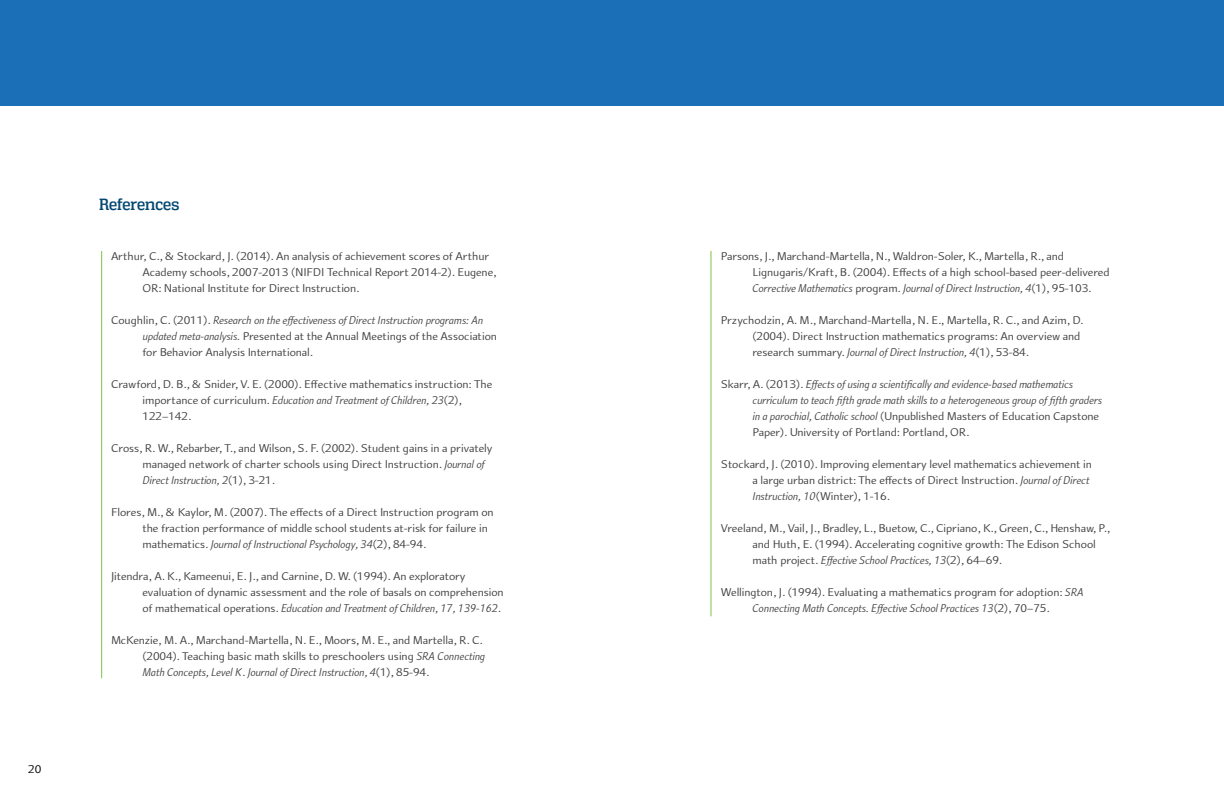
<style>
.page{position:relative;width:1224px;height:792px;background:#fff}
.page>*{position:absolute;margin:0;border:0;box-sizing:border-box;transform-origin:0 0}
.t1{font:16px "Vectipede Rg";color:#034872}
.t2{font:12px/16px "Arum Sans";letter-spacing:-.005em;color:#414042}
.t3{font:italic 12px/16px "Arum Sans";letter-spacing:-.015em;color:#414042}
.t4{font:12px "Arum Sans";color:#000}
.s1{font-style:italic}
.s2{font-style:normal}
</style>
<div class="page">
<div style="left:0;top:0;width:1224px;height:106px;background:#1b6fb7"></div>
<hr style="left:101px;top:251px;width:1px;height:427px;background:#7fc347">
<hr style="left:710px;top:251px;width:1px;height:365px;background:#7fc347">
<p class="t4" style="left:28px;top:762px;width:15px">20</p>
<h1 class="t1" style="left:99px;top:195px;width:82px">References</h1>
<p class="t2" style="left:142px;top:248px;width:355px;text-indent:-32px">Arthur, C., &amp; Stockard, J. (2014). An analysis of achievement scores of Arthur<br>Academy schools, 2007-2013 (NIFDI Technical Report 2014-2). Eugene,<br>OR: National Institute for Direct Instruction.</p>
<p class="t2" style="left:142px;top:312px;width:356px;text-indent:-32px">Coughlin, C. (2011). <span class="s1">Research on the effectiveness of Direct Instruction programs: An updated meta-analysis.</span> Presented at the Annual Meetings of the Association for Behavior Analysis International.</p>
<p class="t2" style="left:142px;top:376px;width:351px;text-indent:-32px">Crawford, D. B., &amp; Snider, V. E. (2000). Effective mathematics instruction: The importance of curriculum. <span class="s1">Education and Treatment of Children, 23</span>(2),<br>122–142.</p>
<p class="t2" style="left:142px;top:440px;width:352px;text-indent:-32px">Cross, R. W., Rebarber, T., and Wilson, S. F. (2002). Student gains in a privately managed network of charter schools using Direct Instruction. <span class="s1">Journal of<br>Direct Instruction, 2</span>(1), 3-21.</p>
<p class="t2" style="left:142px;top:504px;width:353px;text-indent:-32px">Flores, M., &amp; Kaylor, M. (2007). The effects of a Direct Instruction program on the fraction performance of middle school students at-risk for failure in mathematics. <span class="s1">Journal of Instructional Psychology, 34</span>(2), 84-94.</p>
<p class="t2" style="left:142px;top:568px;width:363px;text-indent:-32px">Jitendra, A. K., Kameenui, E. J., and Carnine, D. W. (1994). An exploratory evaluation of dynamic assessment and the role of basals on comprehension of mathematical operations. <span class="s1">Education and Treatment of Children, 17, 139-162</span>.</p>
<p class="t2" style="left:142px;top:632px;width:344px;text-indent:-32px">McKenzie, M. A., Marchand-Martella, N. E., Moors, M. E., and Martella, R. C. (2004). Teaching basic math skills to preschoolers using <span class="s1">SRA Connecting<br>Math Concepts, Level K</span>. <span class="s1">Journal of Direct Instruction, 4</span>(1), 85-94.</p>
<p class="t2" style="left:752px;top:248px;width:359px;text-indent:-32px">Parsons, J., Marchand-Martella, N., Waldron-Soler, K., Martella, R., and<br>Lignugaris/Kraft, B. (2004). Effects of a high school-based peer-delivered<br><span class="s1">Corrective Mathematics</span> program. <span class="s1">Journal of Direct Instruction, 4</span>(1), 95-103.</p>
<p class="t2" style="left:752px;top:312px;width:332px;text-indent:-32px">Przychodzin, A. M., Marchand-Martella, N. E., Martella, R. C., and Azim, D. (2004). Direct Instruction mathematics programs: An overview and research summary. <span class="s1">Journal of Direct Instruction, 4</span>(1), 53-84.</p>
<p class="t3" style="left:752px;top:376px;width:351px;text-indent:-32px"><span class="s2">Skarr, A. (2013).</span> Effects of using a scientifically and evidence-based mathematics curriculum to teach fifth grade math skills to a heterogeneous group of fifth graders in a parochial, Catholic school <span class="s2">(Unpublished Masters of Education Capstone Paper). University of Portland: Portland, OR.</span></p>
<p class="t2" style="left:752px;top:456px;width:341px;text-indent:-32px">Stockard, J. (2010). Improving elementary level mathematics achievement in a large urban district: The effects of Direct Instruction. <span class="s1">Journal of Direct<br>Instruction, 10</span>(Winter), 1-16.</p>
<p class="t2" style="left:752px;top:520px;width:359px;text-indent:-32px">Vreeland, M., Vail, J., Bradley, L., Buetow, C., Cipriano, K., Green, C., Henshaw, P., and Huth, E. (1994). Accelerating cognitive growth: The Edison School math project. <span class="s1">Effective School Practices, 13</span>(2), 64–69.</p>
<p class="t2" style="left:721px;top:584px;width:364px;text-align:center">Wellington, J. (1994). Evaluating a mathematics program for adoption: <span class="s1">SRA<br>Connecting Math Concepts. Effective School Practices 13</span>(2), 70–75.</p>
</div>
